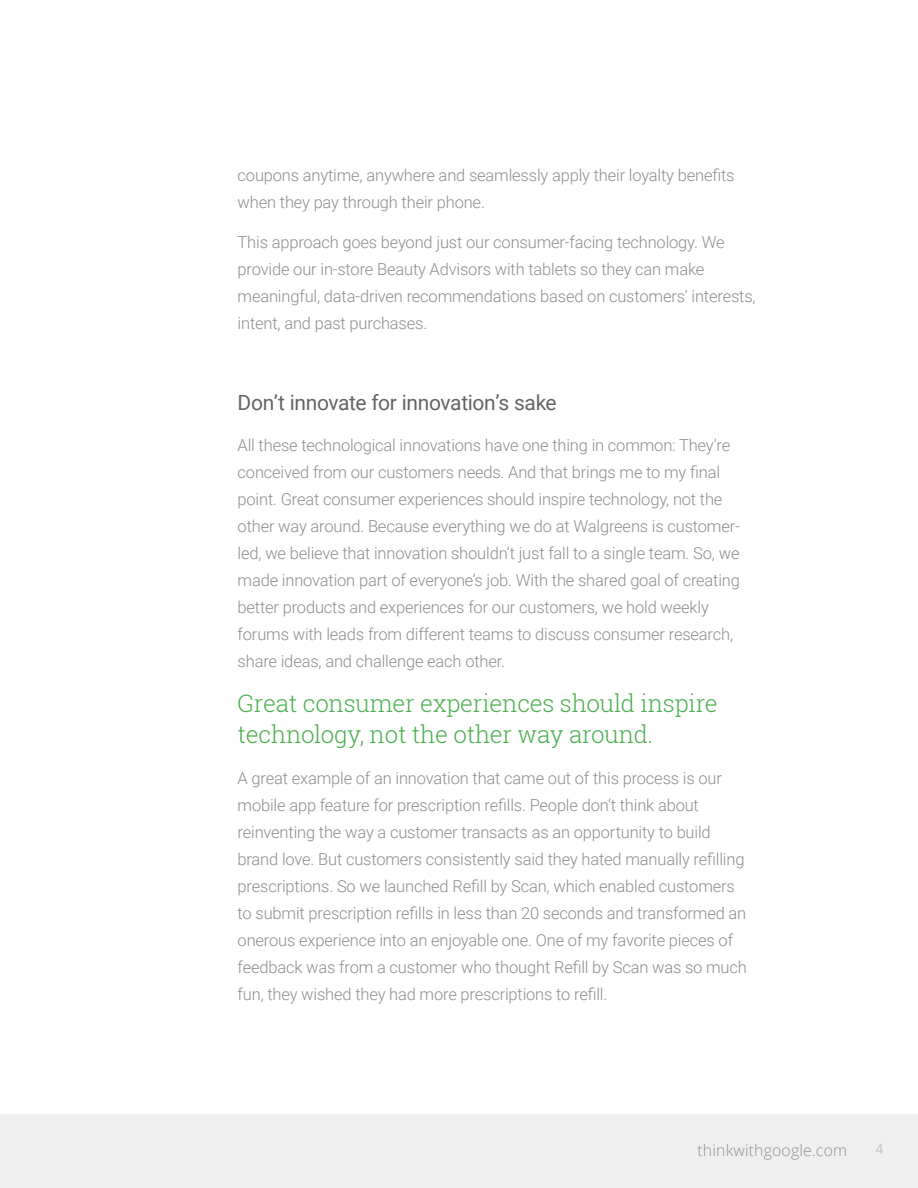
<style>
.page{position:relative;width:918px;height:1188px;background:#fff}
.page>*{position:absolute;margin:0;border:0;box-sizing:border-box;transform-origin:0 0}
.Bold_Header{font:300 24px/31.5px "Roboto Slab";letter-spacing:-.01em;color:#4caf50}
.Bold_Header-2{font:21px "Roboto";letter-spacing:-.015em;color:#646464}
.Bold_Header-3{font:300 16.5px/27px "Roboto";letter-spacing:-.01em;color:#8e8e8e}
.t1{font:300 15.75px "Open Sans";letter-spacing:.01em;color:#666766}
.t2{font:14.25px "Roboto";color:#c9c9c9}
</style>
<div class="page">
<div style="left:0;top:1114px;width:918px;height:74px;background:#f0eff0"></div>
<p class="Bold_Header-3" style="left:238px;top:161px;width:498px">coupons anytime, anywhere and seamlessly apply their loyalty benefits when they pay through their phone.</p>
<p class="Bold_Header-3" style="left:238px;top:228px;width:520px">This approach goes beyond just our consumer-facing technology. We provide our in-store Beauty Advisors with tablets so they can make meaningful, data-driven recommendations based on customers’ interests, intent, and past purchases.</p>
<p class="Bold_Header-2" style="left:238px;top:388px;width:321px">Don’t innovate for innovation’s sake</p>
<p class="Bold_Header-3" style="left:238px;top:431px;width:504px">All these technological innovations have one thing in common: They’re conceived from our customers needs. And that brings me to my final point. Great consumer experiences should inspire technology, not the other way around. Because everything we do at Walgreens is customer&shy;led, we believe that innovation shouldn’t just fall to a single team. So, we made innovation part of everyone’s job. With the shared goal of creating better products and experiences for our customers, we hold weekly forums with leads from different teams to discuss consumer research, share ideas, and challenge each other.</p>
<p class="Bold_Header" style="left:238px;top:687px;width:482px">Great consumer experiences should inspire technology, not the other way around.</p>
<p class="Bold_Header-3" style="left:238px;top:764px;width:511px">A great example of an innovation that came out of this process is our mobile app feature for prescription refills. People don’t think about reinventing the way a customer transacts as an opportunity to build brand love. But customers consistently said they hated manually refilling prescriptions. So we launched Refill by Scan, which enabled customers to submit prescription refills in less than 20 seconds and transformed an onerous experience into an enjoyable one. One of my favorite pieces of feedback was from a customer who thought Refill by Scan was so much fun, they wished they had more prescriptions to refill.</p>
<p class="t1" style="left:698px;top:1140px;width:151px">thinkwithgoogle.com</p>
<p class="t2" style="left:876px;top:1139px;width:10px">4</p>
</div>
